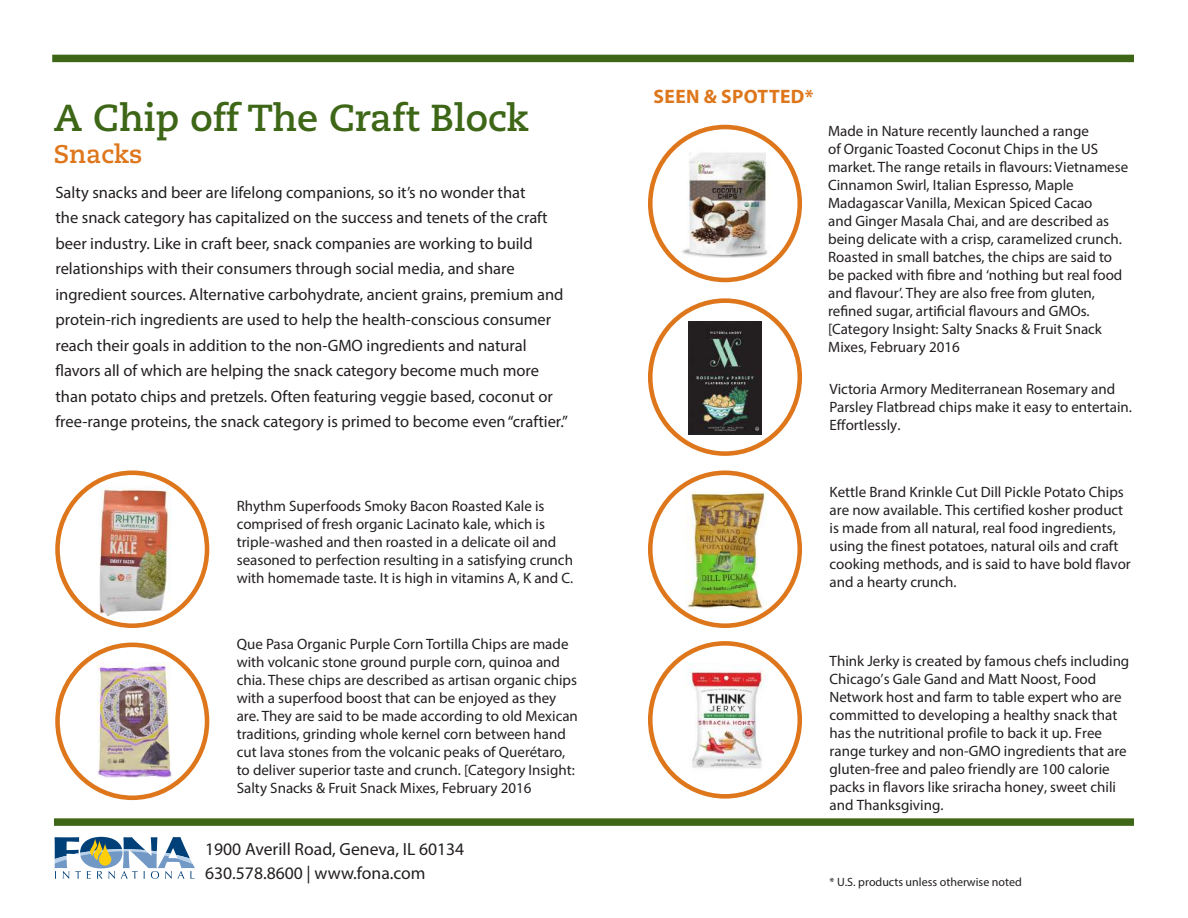
<style>
.page{position:relative;width:1188px;height:918px;background:#fff}
.page>*{position:absolute;margin:0;border:0;box-sizing:border-box;transform-origin:0 0}
.t1{font:700 37.5px "Caecilia LT Std";color:#3e6617}
.t2{font:700 25.5px "Caecilia LT Std";color:#de761b}
.t3{font:700 19.5px "Myriad Pro";letter-spacing:.02em;color:#de761b}
.t4{font:17.7px/24.3px "Myriad Pro";color:#231f20}
.t5{font:16.5px/25.5px "Myriad Pro";color:#231f20}
.t6{font:15px/18px "Myriad Pro";color:#231f20}
.t7{font:12px "Myriad Pro";color:#231f20}
</style>
<div class="page">
<div style="left:54px;top:818px;width:1080px;height:8px;background:#3e6617"></div>
<svg style="left:55px;top:837px;width:140px;height:42px"></svg>
<div style="left:52px;top:55px;width:1082px;height:7px;background:#3e6617"></div>
<img style="left:682px;top:149px;width:95px;height:109px">
<div style="left:648px;top:125px;width:154px;height:157px;border:5px solid #de761b;border-radius:50%"></div>
<img style="left:688px;top:321px;width:74px;height:114px">
<div style="left:648px;top:298px;width:154px;height:158px;border:5px solid #de761b;border-radius:50%"></div>
<img style="left:685px;top:491px;width:81px;height:117px">
<div style="left:648px;top:470px;width:154px;height:158px;border:5px solid #de761b;border-radius:50%"></div>
<img style="left:99px;top:485px;width:75px;height:132px">
<div style="left:55px;top:470px;width:154px;height:158px;border:5px solid #de761b;border-radius:50%"></div>
<div style="left:648px;top:641px;width:154px;height:158px;border:5px solid #de761b;border-radius:50%"></div>
<div style="left:55px;top:643px;width:154px;height:157px;border:5px solid #de761b;border-radius:50%"></div>
<img style="left:97px;top:662px;width:75px;height:116px">
<img style="left:684px;top:663px;width:82px;height:106px">
<h1 class="t1" style="left:54px;top:96px;width:477px">A Chip off The Craft Block</h1>
<h2 class="t2" style="left:54px;top:139px;width:90px">Snacks</h2>
<p class="t5" style="left:55px;top:179px;width:514px">Salty snacks and beer are lifelong companions, so it’s no wonder that<br>the snack category has capitalized on the success and tenets of the craft beer industry. Like in craft beer, snack companies are working to build relationships with their consumers through social media, and share ingredient sources. Alternative carbohydrate, ancient grains, premium and protein-rich ingredients are used to help the health-conscious consumer reach their goals in addition to the non-GMO ingredients and natural flavors all of which are helping the snack category become much more than potato chips and pretzels. Often featuring veggie based, coconut or free-range proteins, the snack category is primed to become even “craftier.”</p>
<p class="t6" style="left:237px;top:497px;width:338px">Rhythm Superfoods Smoky Bacon Roasted Kale is comprised of fresh organic Lacinato kale, which is triple-washed and then roasted in a delicate oil and seasoned to perfection resulting in a satisfying crunch with homemade taste. It is high in vitamins A, K and C.</p>
<p class="t6" style="left:237px;top:635px;width:343px">Que Pasa Organic Purple Corn Tortilla Chips are made with volcanic stone ground purple corn, quinoa and chia. These chips are described as artisan organic chips with a superfood boost that can be enjoyed as they are. They are said to be made according to old Mexican traditions, grinding whole kernel corn between hand cut lava stones from the volcanic peaks of Querétaro, to deliver superior taste and crunch. [Category Insight:<br>Salty Snacks &amp; Fruit Snack Mixes, February 2016</p>
<p class="t4" style="left:205px;top:836px;width:261px">1900 Averill Road, Geneva, IL 60134<br>630.578.8600 | www.fona.com</p>
<h3 class="t3" style="left:654px;top:83px;width:161px">SEEN &amp; SPOTTED*</h3>
<p class="t6" style="left:828px;top:122px;width:302px">Made in Nature recently launched a range<br>of Organic Toasted Coconut Chips in the US market. The range retails in flavours: Vietnamese Cinnamon Swirl, Italian Espresso, Maple Madagascar Vanilla, Mexican Spiced Cacao<br>and Ginger Masala Chai, and are described as being delicate with a crisp, caramelized crunch.<br>Roasted in small batches, the chips are said to be packed with fibre and ‘nothing but real food and flavour’. They are also free from gluten, refined sugar, artificial flavours and GMOs. [Category Insight: Salty Snacks &amp; Fruit Snack Mixes, February 2016</p>
<p class="t6" style="left:830px;top:380px;width:304px">Victoria Armory Mediterranean Rosemary and<br>Parsley Flatbread chips make it easy to entertain.<br>Effortlessly.</p>
<p class="t6" style="left:830px;top:483px;width:303px">Kettle Brand Krinkle Cut Dill Pickle Potato Chips are now available. This certified kosher product is made from all natural, real food ingredients, using the finest potatoes, natural oils and craft cooking methods, and is said to have bold flavor and a hearty crunch.</p>
<p class="t6" style="left:830px;top:651px;width:301px">Think Jerky is created by famous chefs including Chicago’s Gale Gand and Matt Noost, Food Network host and farm to table expert who are committed to developing a healthy snack that has the nutritional profile to back it up. Free range turkey and non-GMO ingredients that are gluten-free and paleo friendly are 100 calorie packs in flavors like sriracha honey, sweet chili and Thanksgiving.</p>
<p class="t7" style="left:830px;top:874px;width:194px">* U.S. products unless otherwise noted</p>
</div>
